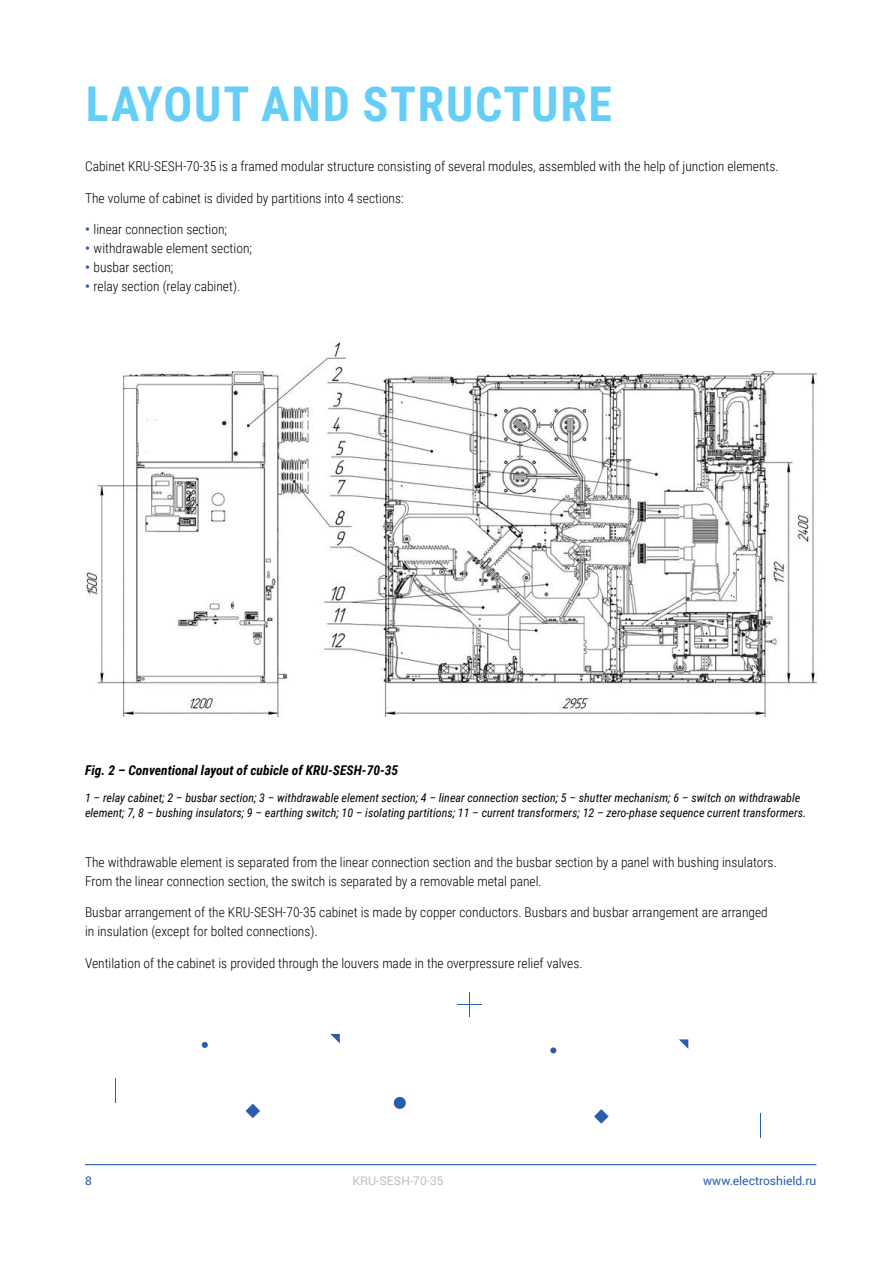
<style>
.page{position:relative;width:893px;height:1263px;background:#fff}
.page>*{position:absolute;margin:0;border:0;box-sizing:border-box;transform-origin:0 0}
.t1{font:700 48px "Roboto Condensed";letter-spacing:.035em;color:#66cef6}
.t2{font:300 13.5px/18.8px "Roboto Condensed";color:#000}
.t3{font:italic 700 13.5px "Roboto Condensed";color:#000}
.t4{font:italic 12px/14.4px "Roboto Condensed";color:#000}
.t5{font:12px "Roboto";color:#2a5caa}
.t6{font:12px "Roboto";color:#bcbec0}
.s1{font-weight:700;color:#2a5caa}
</style>
<div class="page">
<hr style="left:85px;top:1164px;width:731px;height:1px;background:#2a5caa">
<img style="left:85px;top:342px;width:731px;height:375px">
<svg style="left:202px;top:1042px;width:6px;height:6px"></svg>
<svg style="left:330px;top:1034px;width:10px;height:9px"></svg>
<svg style="left:246px;top:1103px;width:14px;height:15px"></svg>
<div style="left:394px;top:1097px;width:12px;height:12px;background:#2a5caa;border-radius:50%"></div>
<svg style="left:457px;top:992px;width:25px;height:24px"></svg>
<svg style="left:115px;top:1078px;width:1px;height:24px"></svg>
<svg style="left:550px;top:1047px;width:6px;height:6px"></svg>
<svg style="left:679px;top:1039px;width:9px;height:10px"></svg>
<svg style="left:594px;top:1109px;width:15px;height:15px"></svg>
<h1 class="t1" style="left:86px;top:70px;width:528px">LAYOUT AND STRUCTURE</h1>
<p class="t2" style="left:85px;top:157px;width:695px">Cabinet KRU-SESH-70-35 is a framed modular structure consisting of several modules, assembled with the help of junction elements.</p>
<p class="t2" style="left:85px;top:188px;width:320px">The volume of cabinet is divided by partitions into 4 sections:</p>
<p class="t2" style="left:85px;top:220px;width:144px"><span class="s1">•</span> linear connection section;</p>
<p class="t2" style="left:85px;top:238px;width:168px"><span class="s1">•</span> withdrawable element section;</p>
<p class="t2" style="left:85px;top:257px;width:90px"><span class="s1">•</span> busbar section;</p>
<p class="t2" style="left:85px;top:276px;width:157px"><span class="s1">•</span> relay section (relay cabinet).</p>
<p class="t3" style="left:85px;top:761px;width:315px">Fig. 2 – Conventional layout of cubicle of KRU-SESH-70-35</p>
<p class="t4" style="left:85px;top:790px;width:723px">1 – relay cabinet; 2 – busbar section; 3 – withdrawable element section; 4 – linear connection section; 5 – shutter mechanism; 6 – switch on withdrawable element; 7, 8 – bushing insulators; 9 – earthing switch; 10 – isolating partitions; 11 – current transformers; 12 – zero-phase sequence current transformers.</p>
<p class="t2" style="left:85px;top:852px;width:693px">The withdrawable element is separated from the linear connection section and the busbar section by a panel with bushing insulators.<br>From the linear connection section, the switch is separated by a removable metal panel.</p>
<p class="t2" style="left:85px;top:903px;width:684px">Busbar arrangement of the KRU-SESH-70-35 cabinet is made by copper conductors. Busbars and busbar arrangement are arranged in insulation (except for bolted connections).</p>
<p class="t2" style="left:85px;top:953px;width:499px">Ventilation of the cabinet is provided through the louvers made in the overpressure relief valves.</p>
<p class="t5" style="left:85px;top:1172px;width:8px">8</p>
<p class="t6" style="left:352px;top:1172px;width:93px">KRU-SESH-70-35</p>
<p class="t5" style="left:703px;top:1172px;width:115px">www.electroshield.ru</p>
</div>
